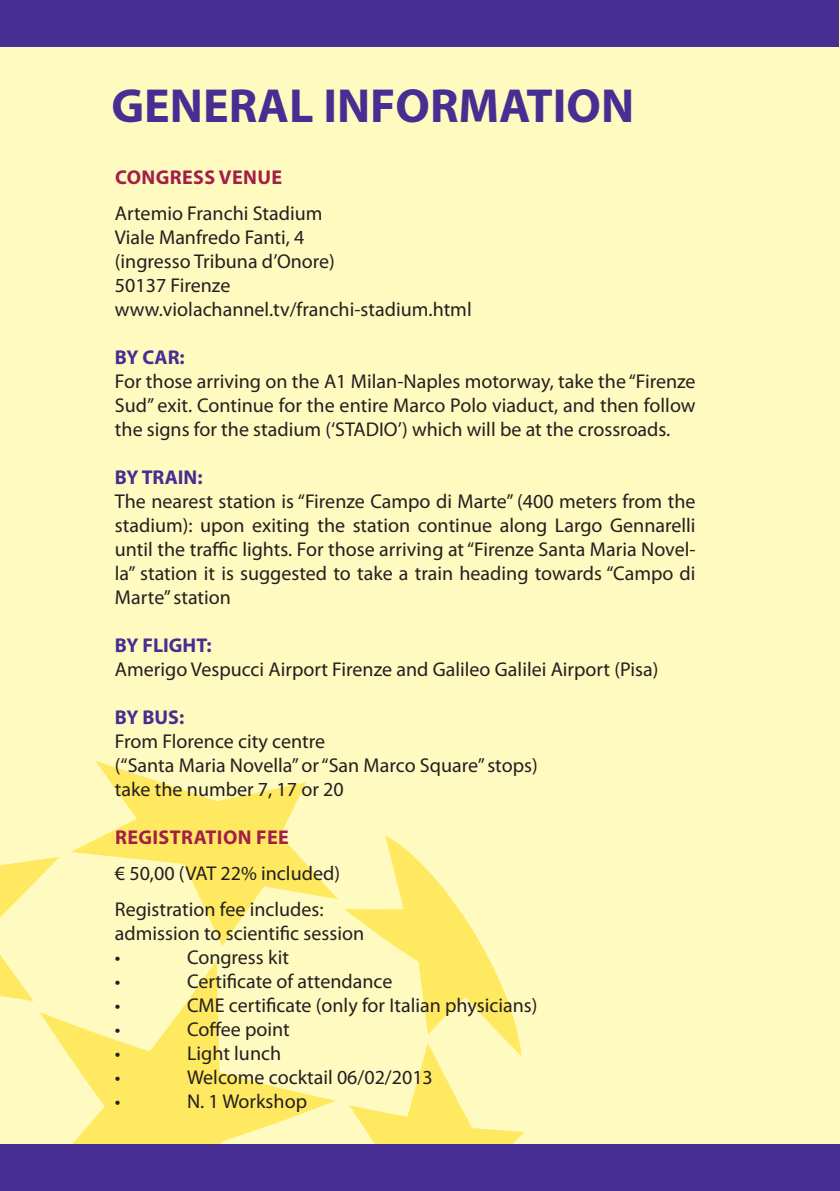
<style>
.page{position:relative;width:840px;height:1191px;background:#fff}
.page>*{position:absolute;margin:0;border:0;box-sizing:border-box;transform-origin:0 0}
.t1{font:700 48px "Myriad Pro";color:#462e92}
.t2{font:20px/24px "Myriad Pro";color:#231f20;text-align:justify}
.t3{font:700 20px "Myriad Pro";color:#462e92}
.t4{font:700 20px "Myriad Pro";letter-spacing:.02em;color:#a21f4a}
</style>
<div class="page">
<div style="left:0;top:0;width:839px;height:1191px;background:#fffac0"></div>
<div style="left:0;top:0;width:838px;height:46px;background:#462e92"></div>
<svg style="left:0;top:761px;width:524px;height:383px"></svg>
<div style="left:0;top:1144px;width:839px;height:47px;background:#462e92"></div>
<p class="t1" style="left:111px;top:75px;width:524px">GENERAL INFORMATION</p>
<p class="t4" style="left:115px;top:164px;width:168px">CONGRESS VENUE</p>
<p class="t2" style="left:115px;top:201px;width:209px">Artemio Franchi Stadium</p>
<p class="t2" style="left:115px;top:225px;width:191px">Viale Manfredo Fanti, 4</p>
<p class="t2" style="left:115px;top:249px;width:221px">(ingresso Tribuna d’Onore)</p>
<p class="t2" style="left:115px;top:273px;width:117px">50137 Firenze</p>
<p class="t2" style="left:115px;top:297px;width:358px">www.violachannel.tv/franchi-stadium.html</p>
<p class="t3" style="left:115px;top:344px;width:71px">BY CAR:</p>
<p class="t2" style="left:115px;top:369px;width:582px">For those arriving on the A1 Milan-Naples motorway, take the “Firenze Sud” exit. Continue for the entire Marco Polo viaduct, and then follow the signs for the stadium (‘STADIO’) which will be at the crossroads.</p>
<p class="t3" style="left:115px;top:464px;width:89px">BY TRAIN:</p>
<p class="t2" style="left:115px;top:489px;width:582px">The nearest station is “Firenze Campo di Marte” (400 meters from the stadium): upon exiting the station continue along Largo Gennarelli</p>
<p class="t2" style="left:115px;top:537px;width:582px">until the traffic lights. For those arriving at “Firenze Santa Maria Novel&shy;la” station it is suggested to take a train heading towards “Campo di Marte” station</p>
<p class="t3" style="left:115px;top:632px;width:98px">BY FLIGHT:</p>
<p class="t2" style="left:115px;top:657px;width:544px">Amerigo Vespucci Airport Firenze and Galileo Galilei Airport (Pisa)</p>
<p class="t3" style="left:115px;top:704px;width:71px">BY BUS:</p>
<p class="t2" style="left:115px;top:729px;width:212px">From Florence city centre</p>
<p class="t2" style="left:115px;top:753px;width:424px">(“Santa Maria Novella” or “San Marco Square” stops)</p>
<p class="t2" style="left:115px;top:777px;width:230px">take the number 7, 17 or 20</p>
<p class="t4" style="left:115px;top:824px;width:175px">REGISTRATION FEE</p>
<p class="t2" style="left:115px;top:861px;width:226px">€ 50,00 (VAT 22% included)</p>
<p class="t2" style="left:115px;top:897px;width:210px">Registration fee includes:</p>
<p class="t2" style="left:115px;top:921px;width:250px">admission to scientific session</p>
<p class="t2" style="left:115px;top:945px;width:7px">•</p>
<p class="t2" style="left:187px;top:945px;width:103px">Congress kit</p>
<p class="t2" style="left:115px;top:969px;width:7px">•</p>
<p class="t2" style="left:187px;top:969px;width:207px">Certificate of attendance</p>
<p class="t2" style="left:115px;top:993px;width:7px">•</p>
<p class="t2" style="left:187px;top:993px;width:351px">CME certificate (only for Italian physicians)</p>
<p class="t2" style="left:115px;top:1017px;width:7px">•</p>
<p class="t2" style="left:187px;top:1017px;width:104px">Coffee point</p>
<p class="t2" style="left:115px;top:1041px;width:7px">•</p>
<p class="t2" style="left:187px;top:1041px;width:96px">Light lunch</p>
<p class="t2" style="left:115px;top:1065px;width:7px">•</p>
<p class="t2" style="left:187px;top:1065px;width:247px">Welcome cocktail 06/02/2013</p>
<p class="t2" style="left:115px;top:1089px;width:7px">•</p>
<p class="t2" style="left:187px;top:1089px;width:121px">N. 1 Workshop</p>
</div>
